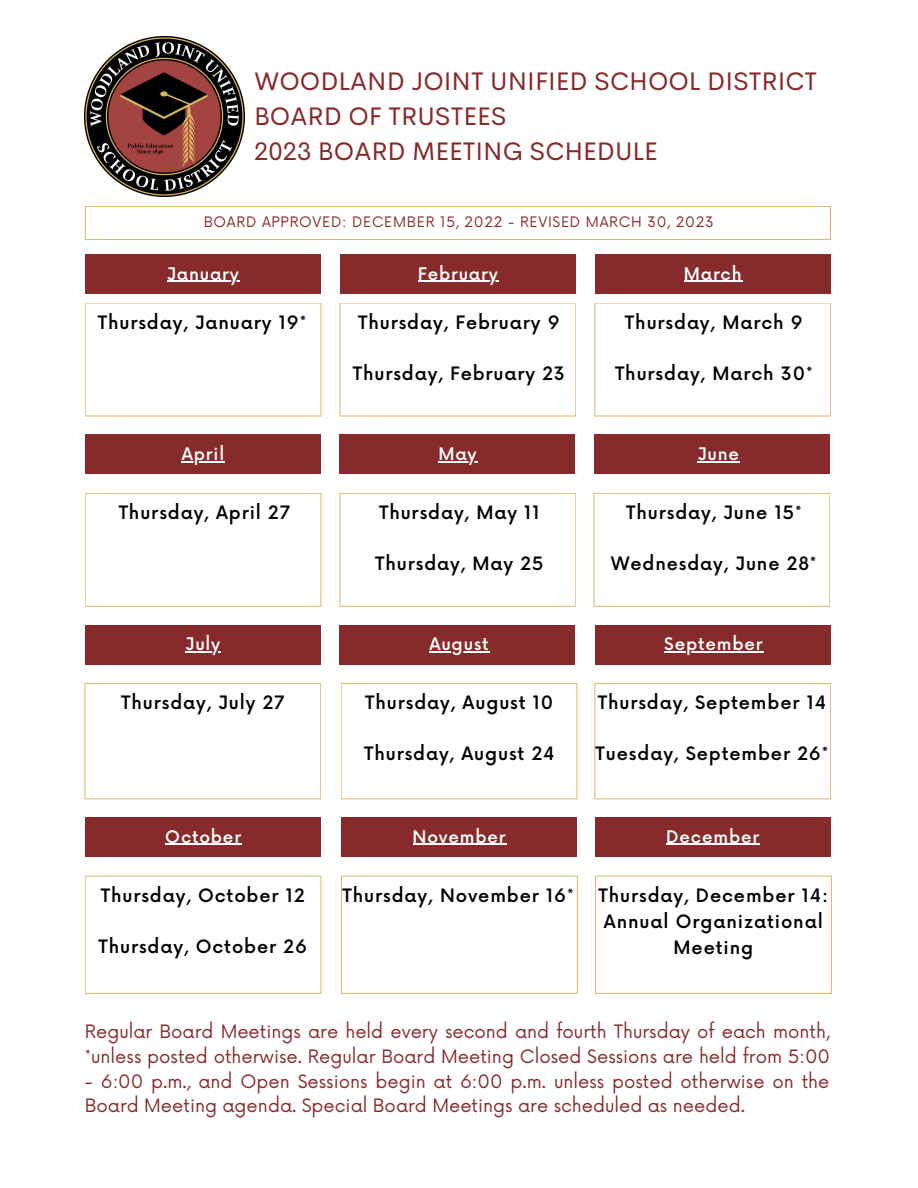
<style>
.page{position:relative;width:918px;height:1188px;background:#fff}
.page>*{position:absolute;margin:0;border:0;box-sizing:border-box;transform-origin:0 0}
.t1{font:25.5px/34.8px "Cerebri Sans";color:#862a2c}
.t2{font:500 18px/25.8px "Now";letter-spacing:.05em;color:#000;text-align:center}
.t3{font:18px/24.8px "Now";color:#862a2c}
.t4{font:500 16.95px "Now";letter-spacing:.05em;color:#fff}
.t5{font:14.1px "Now";letter-spacing:.05em;color:#862a2c}
</style>
<div class="page">
<svg style="left:85px;top:206px;width:746px;height:34px"></svg>
<div style="left:85px;top:254px;width:236px;height:40px;background:#862a2c"></div>
<svg style="left:85px;top:303px;width:236px;height:113px"></svg>
<div style="left:340px;top:254px;width:236px;height:40px;background:#862a2c"></div>
<svg style="left:339px;top:303px;width:237px;height:113px"></svg>
<div style="left:595px;top:254px;width:236px;height:40px;background:#862a2c"></div>
<svg style="left:594px;top:303px;width:237px;height:113px"></svg>
<div style="left:85px;top:434px;width:236px;height:40px;background:#862a2c"></div>
<svg style="left:85px;top:493px;width:236px;height:114px"></svg>
<div style="left:339px;top:434px;width:236px;height:40px;background:#862a2c"></div>
<svg style="left:339px;top:493px;width:237px;height:114px"></svg>
<div style="left:594px;top:434px;width:236px;height:40px;background:#862a2c"></div>
<svg style="left:594px;top:493px;width:236px;height:114px"></svg>
<div style="left:85px;top:625px;width:236px;height:40px;background:#862a2c"></div>
<svg style="left:84px;top:683px;width:237px;height:116px"></svg>
<div style="left:339px;top:625px;width:236px;height:40px;background:#862a2c"></div>
<svg style="left:341px;top:683px;width:236px;height:116px"></svg>
<div style="left:595px;top:625px;width:236px;height:40px;background:#862a2c"></div>
<svg style="left:594px;top:683px;width:237px;height:116px"></svg>
<div style="left:85px;top:817px;width:236px;height:40px;background:#862a2c"></div>
<svg style="left:85px;top:876px;width:236px;height:118px"></svg>
<div style="left:341px;top:817px;width:236px;height:40px;background:#862a2c"></div>
<svg style="left:341px;top:876px;width:237px;height:118px"></svg>
<div style="left:595px;top:817px;width:236px;height:40px;background:#862a2c"></div>
<svg style="left:595px;top:876px;width:237px;height:118px"></svg>
<img style="left:84px;top:37px;width:160px;height:160px">
<hr style="left:167px;top:281px;width:73px;height:1px;background:#fff">
<hr style="left:418px;top:281px;width:81px;height:1px;background:#fff">
<hr style="left:684px;top:281px;width:58px;height:1px;background:#fff">
<hr style="left:182px;top:461px;width:43px;height:1px;background:#fff">
<hr style="left:438px;top:461px;width:40px;height:1px;background:#fff">
<hr style="left:698px;top:461px;width:42px;height:1px;background:#fff">
<hr style="left:186px;top:651px;width:35px;height:1px;background:#fff">
<hr style="left:429px;top:651px;width:60px;height:1px;background:#fff">
<hr style="left:664px;top:651px;width:99px;height:1px;background:#fff">
<hr style="left:165px;top:844px;width:77px;height:1px;background:#fff">
<hr style="left:413px;top:844px;width:94px;height:1px;background:#fff">
<hr style="left:666px;top:844px;width:94px;height:1px;background:#fff">
<h1 class="t1" style="left:254px;top:64px;width:565px">WOODLAND JOINT UNIFIED SCHOOL DISTRICT<br>BOARD OF TRUSTEES<br>2023 BOARD MEETING SCHEDULE</h1>
<p class="t5" style="left:204px;top:214px;width:512px">BOARD APPROVED: DECEMBER 15, 2022 - REVISED MARCH 30, 2023</p>
<p class="t4" style="left:167px;top:265px;width:73px">January</p>
<p class="t4" style="left:418px;top:265px;width:82px">February</p>
<p class="t4" style="left:684px;top:265px;width:59px">March</p>
<p class="t2" style="left:98px;top:311px;width:210px">Thursday, January 19*</p>
<p class="t2" style="left:358px;top:311px;width:203px">Thursday, February 9</p>
<p class="t2" style="left:353px;top:361px;width:214px">Thursday, February 23</p>
<p class="t2" style="left:625px;top:311px;width:179px">Thursday, March 9</p>
<p class="t2" style="left:615px;top:361px;width:199px">Thursday, March 30*</p>
<p class="t4" style="left:182px;top:445px;width:44px">April</p>
<p class="t4" style="left:438px;top:445px;width:40px">May</p>
<p class="t4" style="left:698px;top:445px;width:43px">June</p>
<p class="t2" style="left:119px;top:501px;width:173px">Thursday, April 27</p>
<p class="t2" style="left:379px;top:501px;width:162px">Thursday, May 11</p>
<p class="t2" style="left:375px;top:551px;width:170px">Thursday, May 25</p>
<p class="t2" style="left:626px;top:501px;width:177px">Thursday, June 15*</p>
<p class="t2" style="left:611px;top:551px;width:207px">Wednesday, June 28*</p>
<p class="t4" style="left:186px;top:635px;width:36px">July</p>
<p class="t4" style="left:429px;top:635px;width:61px">August</p>
<p class="t4" style="left:664px;top:635px;width:100px">September</p>
<p class="t2" style="left:121px;top:691px;width:165px">Thursday, July 27</p>
<p class="t2" style="left:365px;top:691px;width:190px">Thursday, August 10</p>
<p class="t2" style="left:364px;top:742px;width:192px">Thursday, August 24</p>
<p class="t2" style="left:598px;top:691px;width:230px">Thursday, September 14</p>
<p class="t2" style="left:596px;top:742px;width:234px">Tuesday, September 26*</p>
<p class="t4" style="left:165px;top:828px;width:77px">October</p>
<p class="t4" style="left:413px;top:828px;width:95px">November</p>
<p class="t4" style="left:666px;top:828px;width:94px">December</p>
<p class="t2" style="left:101px;top:884px;width:205px">Thursday, October 12</p>
<p class="t2" style="left:98px;top:934px;width:210px">Thursday, October 26</p>
<p class="t2" style="left:343px;top:884px;width:233px">Thursday, November 16*</p>
<p class="t2" style="left:599px;top:884px;width:231px">Thursday, December 14:<br>Annual Organizational<br>Meeting</p>
<p class="t3" style="left:85px;top:1020px;width:747px">Regular Board Meetings are held every second and fourth Thursday of each month, *unless posted otherwise. Regular Board Meeting Closed Sessions are held from 5:00</p>
<p class="t3" style="left:85px;top:1070px;width:746px">- 6:00 p.m., and Open Sessions begin at 6:00 p.m. unless posted otherwise on the<br>Board Meeting agenda. Special Board Meetings are scheduled as needed.</p>
</div>
